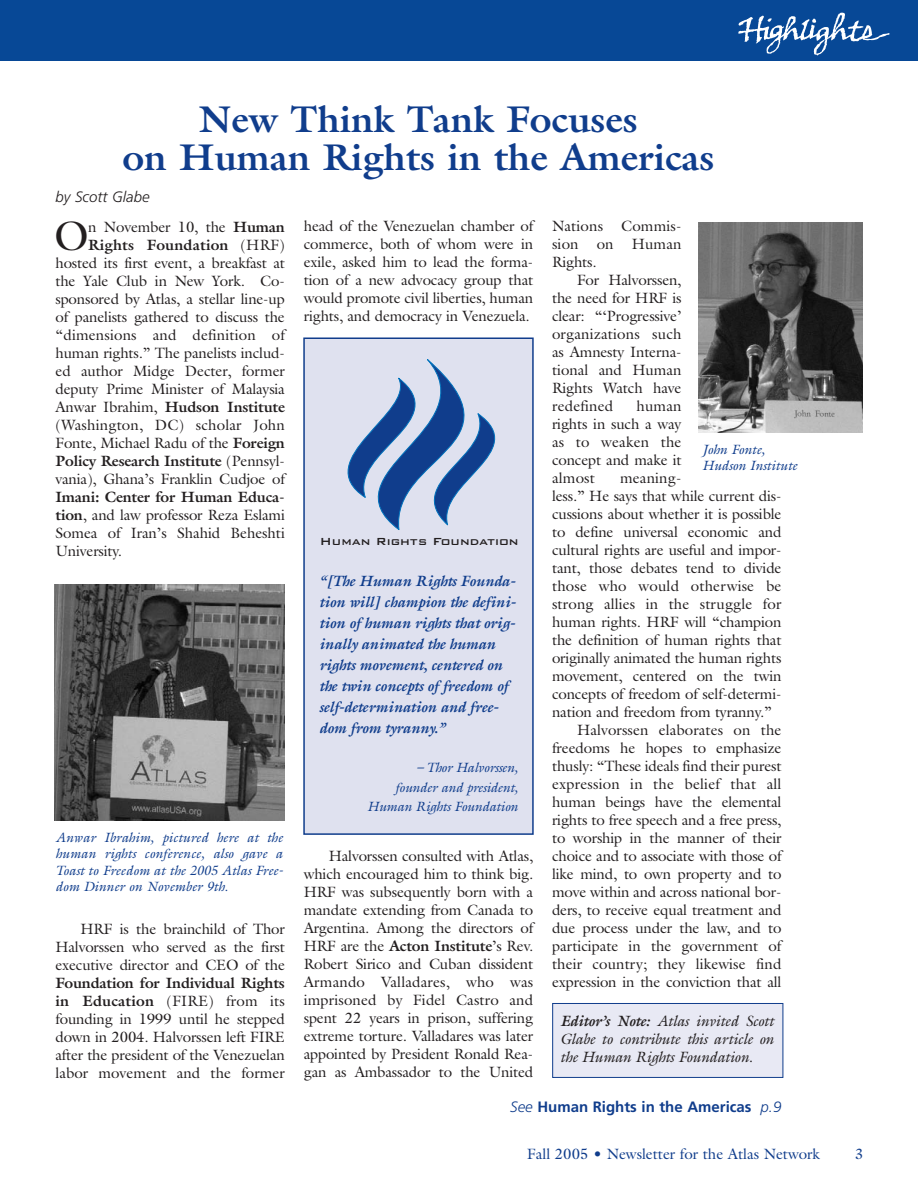
<style>
.page{position:relative;width:918px;height:1188px;background:#fff}
.page>*{position:absolute;margin:0;border:0;box-sizing:border-box;transform-origin:0 0}
.t1{font:41.4px "Galliard";color:#231f20}
.t2{font:700 37.5px/37.5px "Galliard";color:#103d8c;text-align:center}
.t3{font:15px/18px "Galliard";letter-spacing:-.01em;color:#231f20;text-align:justify}
.t4{font:italic 700 15px/21px "Galliard";letter-spacing:-.015em;color:#103d8c}
.t5{font:15px "Galliard";letter-spacing:.01em;color:#231f20}
.t6{font:italic 15px/18px "Galliard";letter-spacing:-.015em;color:#231f20;text-align:justify}
.t7{font:15px "Galliard";color:#103d8c}
.t8{font:700 15px "Frutiger";color:#103d8c}
.t9{font:italic 300 15px "Frutiger";color:#231f20}
.t10{font:500 13.65px "Bank Gothic BT";color:#231f20}
.t11{font:italic 13.5px/16.2px "Galliard";letter-spacing:-.005em;color:#103d8c;text-align:justify}
.s1{font-weight:700}
.s2{font-weight:300;font-style:italic}
</style>
<div class="page">
<div style="left:304px;top:338px;width:229px;height:496px;background:#dfe1ef"></div>
<div style="left:303px;top:338px;width:231px;height:497px;border:2px solid #103d8c"></div>
<div style="left:0;top:0;width:918px;height:61px;background:#074896"></div>
<svg style="left:738px;top:13px;width:152px;height:42px"></svg>
<img style="left:54px;top:584px;width:230px;height:237px">
<img style="left:699px;top:222px;width:164px;height:210px">
<svg style="left:347px;top:359px;width:149px;height:171px"></svg>
<div style="left:553px;top:1003px;width:230px;height:74px;background:#e8e9f4"></div>
<div style="left:553px;top:1003px;width:230px;height:75px;border:1px solid #103d8c"></div>
<h2 class="t2" style="left:123px;top:104px;width:593px">New Think Tank Focuses<br>on Human Rights in the Americas</h2>
<p class="t9" style="left:56px;top:190px;width:96px">by Scott Glabe</p>
<p class="t3" style="left:56px;top:220px;width:231px;text-align:right">n November 10, the <span class="s1">Human<br>Rights Foundation</span> (HRF) hosted its first event, a breakfast at the Yale Club in New York. Co&shy;sponsored by Atlas, a stellar line-up of panelists gathered to discuss the “dimensions and definition of human rights.” The panelists includ&shy;ed author Midge Decter, former deputy Prime Minister of Malaysia<br>Anwar Ibrahim, <span class="s1">Hudson Institute </span>(Washington, DC) scholar John<br>Fonte, Michael Radu of the <span class="s1">Foreign<br>Policy Research Institute</span> (Pennsyl&shy;vania), Ghana’s Franklin Cudjoe of</p>
<p class="t3" style="left:56px;top:490px;width:231px"><span class="s1">Imani: Center for Human Educa&shy;tion</span>, and law professor Reza Eslami Somea of Iran’s Shahid Beheshti University.</p>
<h1 class="t1" style="left:54px;top:221px;width:36px">O</h1>
<p class="t11" style="left:56px;top:831px;width:229px">Anwar Ibrahim, pictured here at the human rights conference, also gave a Toast to Freedom at the 2005 Atlas Free&shy;dom Dinner on November 9th.</p>
<p class="t3" style="left:56px;top:922px;width:231px;text-indent:25px">HRF is the brainchild of Thor Halvorssen who served as the first executive director and CEO of the</p>
<p class="t3" style="left:56px;top:976px;width:231px"><span class="s1">Foundation for Individual Rights in Education</span> (FIRE) from its founding in 1999 until he stepped down in 2004. Halvorssen left FIRE after the president of the Venezuelan labor movement and the former</p>
<p class="t3" style="left:304px;top:219px;width:231px">head of the Venezuelan chamber of commerce, both of whom were in exile, asked him to lead the forma&shy;tion of a new advocacy group that would promote civil liberties, human rights, and democracy in Venezuela.</p>
<p class="t10" style="left:320px;top:532px;width:200px">Human Rights Foundation</p>
<p class="t4" style="left:319px;top:572px;width:198px">“[The Human Rights Founda&shy;tion will] champion the defini&shy;tion of human rights that orig&shy;inally animated the human rights movement, centered on the twin concepts of freedom of self-determination and free&shy;dom from tyranny.”</p>
<p class="t11" style="left:367px;top:759px;width:152px;line-height:19.5px;text-align:right">– Thor Halvorssen,<br>founder and president,<br>Human Rights Foundation</p>
<p class="t3" style="left:304px;top:849px;width:231px;text-indent:25px">Halvorssen consulted with Atlas, which encouraged him to think big.<br>HRF was subsequently born with a mandate extending from Canada to Argentina. Among the directors of HRF are the <span class="s1">Acton Institute</span>’s Rev.<br>Robert Sirico and Cuban dissident Armando Valladares, who was imprisoned by Fidel Castro and spent 22 years in prison, suffering extreme torture. Valladares was later appointed by President Ronald Rea&shy;gan as Ambassador to the United</p>
<p class="t3" style="left:552px;top:219px;width:131px">Nations Commis&shy;sion on Human Rights.</p>
<p class="t3" style="left:552px;top:273px;width:131px;text-indent:25px">For Halvorssen, the need for HRF is clear: “‘Progressive’ organizations such as Amnesty Interna&shy;tional and Human Rights Watch have redefined</p>
<p class="t3" style="left:552px;top:399px;width:131px;text-indent:84px">human rights in such a way as to weaken the concept and make it almost</p>
<p class="t11" style="left:702px;top:443px;width:97px">John Fonte,<br>Hudson Institute</p>
<p class="t5" style="left:620px;top:472px;width:63px">meaning-</p>
<p class="t3" style="left:552px;top:489px;width:231px">less.” He says that while current dis-</p>
<p class="t3" style="left:552px;top:507px;width:231px">cussions about whether it is possible</p>
<p class="t3" style="left:552px;top:525px;width:231px">to define universal economic and</p>
<p class="t3" style="left:552px;top:543px;width:231px">cultural rights are useful and impor-</p>
<p class="t3" style="left:552px;top:561px;width:231px">tant, those debates tend to divide</p>
<p class="t5" style="left:552px;top:580px;width:231px">those who would otherwise be</p>
<p class="t5" style="left:552px;top:598px;width:231px">strong allies in the struggle for</p>
<p class="t3" style="left:552px;top:615px;width:231px">human rights. HRF will “champion</p>
<p class="t3" style="left:552px;top:633px;width:231px">the definition of human rights that</p>
<p class="t3" style="left:552px;top:651px;width:231px">originally animated the human rights</p>
<p class="t3" style="left:552px;top:669px;width:231px">movement, centered on the twin</p>
<p class="t3" style="left:552px;top:687px;width:231px">concepts of freedom of self-determi-</p>
<p class="t3" style="left:552px;top:705px;width:221px">nation and freedom from tyranny.”</p>
<p class="t3" style="left:577px;top:723px;width:206px">Halvorssen elaborates on the</p>
<p class="t3" style="left:552px;top:741px;width:231px">freedoms he hopes to emphasize</p>
<p class="t3" style="left:552px;top:759px;width:231px">thusly: “These ideals find their purest</p>
<p class="t5" style="left:552px;top:778px;width:231px">expression in the belief that all</p>
<p class="t3" style="left:552px;top:795px;width:231px">human beings have the elemental</p>
<p class="t3" style="left:552px;top:813px;width:231px">rights to free speech and a free press,</p>
<p class="t3" style="left:552px;top:831px;width:231px">to worship in the manner of their</p>
<p class="t3" style="left:552px;top:849px;width:231px">choice and to associate with those of</p>
<p class="t3" style="left:552px;top:867px;width:231px">like mind, to own property and to</p>
<p class="t3" style="left:552px;top:885px;width:231px">move within and across national bor-</p>
<p class="t3" style="left:552px;top:903px;width:231px">ders, to receive equal treatment and</p>
<p class="t3" style="left:552px;top:921px;width:231px">due process under the law, and to</p>
<p class="t3" style="left:552px;top:939px;width:231px">participate in the government of</p>
<p class="t3" style="left:552px;top:957px;width:231px">their country; they likewise find</p>
<p class="t3" style="left:552px;top:975px;width:231px">expression in the conviction that all</p>
<p class="t6" style="left:560px;top:1013px;width:215px"><span class="s1">Editor’s Note:</span> Atlas invited Scott Glabe to contribute this article on the Human Rights Foundation.</p>
<p class="t8" style="left:510px;top:1101px;width:273px"><span class="s2">See</span> Human Rights in the Americas <span class="s2">p.9</span></p>
<p class="t7" style="left:527px;top:1148px;width:294px">Fall 2005 • Newsletter for the Atlas Network</p>
<p class="t7" style="left:855px;top:1148px;width:10px">3</p>
</div>
